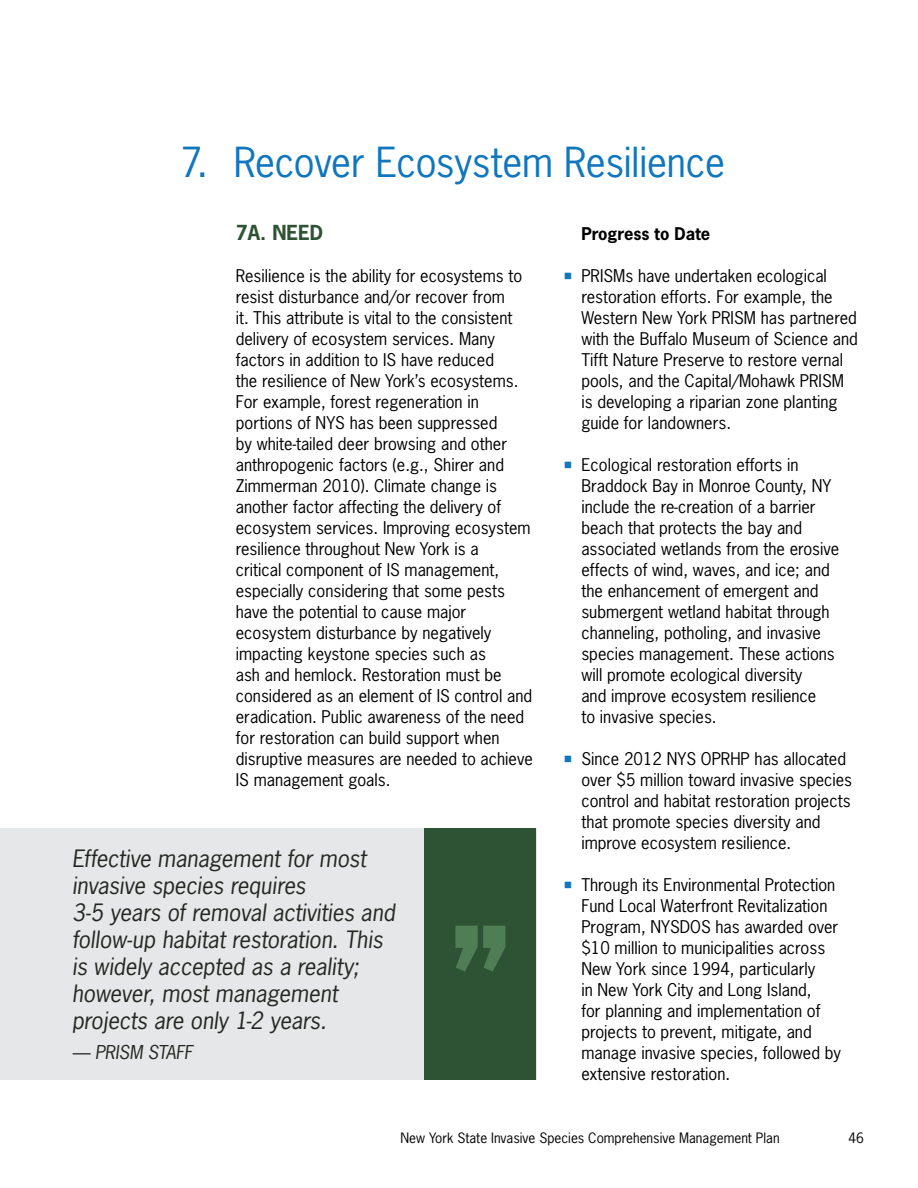
<style>
.page{position:relative;width:918px;height:1188px;background:#fff}
.page>*{position:absolute;margin:0;border:0;box-sizing:border-box;transform-origin:0 0}
.t1{font:700 150px "News Gothic Std";color:#4f7e54}
.t2{font:39px "News Gothic Std";letter-spacing:-.005em;color:#1076be}
.t3{font:italic 22.5px/27px "News Gothic Std";color:#212721}
.t4{font:700 19.5px "News Gothic Std";color:#2e5334}
.t5{font:italic 18px "News Gothic Std";letter-spacing:-.015em;color:#212721}
.t6{font:16.5px/21px "News Gothic Std";color:#000}
.t7{font:700 16.5px "News Gothic Std";color:#000}
.t8{font:13.5px "News Gothic Std";color:#000}
</style>
<div class="page">
<div style="left:0;top:828px;width:536px;height:252px;background:#e6e7e8"></div>
<div style="left:424px;top:828px;width:112px;height:252px;background:#2e5334"></div>
<p class="t2" style="left:180px;top:137px;width:547px">7. Recover Ecosystem Resilience</p>
<p class="t4" style="left:236px;top:220px;width:89px">7A. NEED</p>
<p class="t6" style="left:236px;top:265px;width:299px">Resilience is the ability for ecosystems to resist disturbance and/or recover from<br>it. This attribute is vital to the consistent delivery of ecosystem services. Many factors in addition to IS have reduced<br>the resilience of New York’s ecosystems.<br>For example, forest regeneration in portions of NYS has been suppressed<br>by white-tailed deer browsing and other anthropogenic factors (e.g., Shirer and Zimmerman 2010). Climate change is another factor affecting the delivery of ecosystem services. Improving ecosystem resilience throughout New York is a<br>critical component of IS management, especially considering that some pests have the potential to cause major ecosystem disturbance by negatively impacting keystone species such as<br>ash and hemlock. Restoration must be considered as an element of IS control and eradication. Public awareness of the need for restoration can build support when disruptive measures are needed to achieve IS management goals.</p>
<p class="t3" style="left:72px;top:845px;width:325px">Effective management for most invasive species requires<br>3-5 years of removal activities and follow-up habitat restoration. This is widely accepted as a reality; however, most management projects are only 1-2 years.</p>
<p class="t5" style="left:72px;top:1040px;width:122px">— PRISM STAFF</p>
<p class="t1" style="left:450px;top:886px;width:63px">”</p>
<p class="t7" style="left:581px;top:223px;width:130px">Progress to Date</p>
<p class="t6" style="left:581px;top:265px;width:278px">PRISMs have undertaken ecological restoration efforts. For example, the Western New York PRISM has partnered with the Buffalo Museum of Science and Tifft Nature Preserve to restore vernal pools, and the Capital/Mohawk PRISM is developing a riparian zone planting guide for landowners.</p>
<p class="t6" style="left:581px;top:454px;width:259px">Ecological restoration efforts in Braddock Bay in Monroe County, NY include the re-creation of a barrier beach that protects the bay and associated wetlands from the erosive effects of wind, waves, and ice; and the enhancement of emergent and submergent wetland habitat through channeling, potholing, and invasive species management. These actions will promote ecological diversity<br>and improve ecosystem resilience<br>to invasive species.</p>
<p class="t6" style="left:581px;top:748px;width:272px">Since 2012 NYS OPRHP has allocated over $5 million toward invasive species control and habitat restoration projects that promote species diversity and improve ecosystem resilience.</p>
<p class="t6" style="left:581px;top:874px;width:261px">Through its Environmental Protection Fund Local Waterfront Revitalization Program, NYSDOS has awarded over $10 million to municipalities across New York since 1994, particularly<br>in New York City and Long Island,<br>for planning and implementation of projects to prevent, mitigate, and manage invasive species, followed by extensive restoration.</p>
<p class="t8" style="left:400px;top:1129px;width:381px">New York State Invasive Species Comprehensive Management Plan</p>
<p class="t8" style="left:848px;top:1129px;width:17px">46</p>
</div>
